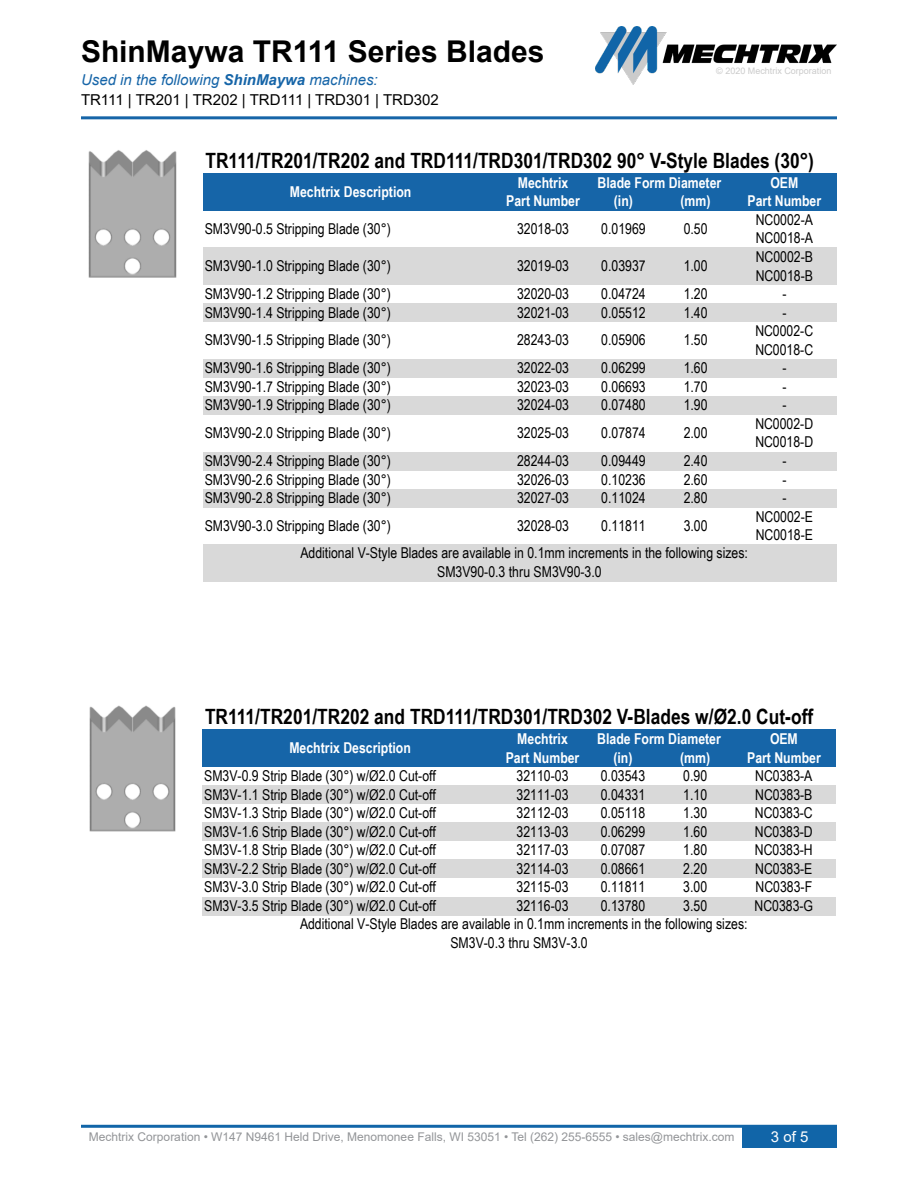
<style>
.page{position:relative;width:918px;height:1188px;background:#fff}
.page>*{position:absolute;margin:0;border:0;box-sizing:border-box;transform-origin:0 0}
.t1{font:700 30px "Arial";color:#000}
.t2{font:700 21px "Arial Narrow";color:#000}
.t3{font:15px/18.6px "Arial Narrow";color:#000;text-align:center}
.t4{font:700 15px "Arial Narrow";color:#fff}
.t5{font:15px/20px "Arial";color:#000}
.t6{font:15px "Arial";color:#fff}
.t7{font:12px "Arial";color:#939598}
.t8{font:9px "Arial";color:#cbcbcb}
.s1{font-style:italic;color:#1665a8}
.s2{font-weight:700;font-style:italic;color:#1665a8}
</style>
<div class="page">
<img style="left:596px;top:26px;width:241px;height:59px">
<hr style="left:81px;top:116px;width:756px;height:3px;background:#1665a8">
<div style="left:742px;top:1125px;width:95px;height:23px;background:#1165a8"></div>
<hr style="left:81px;top:1125px;width:756px;height:3px;background:#1165a8">
<div style="left:203px;top:174px;width:634px;height:37px;background:#1665a8"></div>
<div style="left:203px;top:248px;width:634px;height:37px;background:#d9d9d9"></div>
<div style="left:203px;top:303px;width:634px;height:19px;background:#d9d9d9"></div>
<div style="left:203px;top:359px;width:634px;height:19px;background:#d9d9d9"></div>
<div style="left:203px;top:396px;width:634px;height:19px;background:#d9d9d9"></div>
<div style="left:203px;top:452px;width:634px;height:18px;background:#d9d9d9"></div>
<div style="left:203px;top:489px;width:634px;height:19px;background:#d9d9d9"></div>
<div style="left:203px;top:544px;width:634px;height:38px;background:#d9d9d9"></div>
<div style="left:202px;top:730px;width:634px;height:37px;background:#1665a8"></div>
<div style="left:202px;top:785px;width:634px;height:19px;background:#d9d9d9"></div>
<div style="left:202px;top:823px;width:634px;height:18px;background:#d9d9d9"></div>
<div style="left:202px;top:860px;width:634px;height:18px;background:#d9d9d9"></div>
<div style="left:202px;top:897px;width:634px;height:18px;background:#d9d9d9"></div>
<img style="left:88px;top:150px;width:89px;height:128px">
<img style="left:89px;top:705px;width:87px;height:127px">
<h1 class="t1" style="left:81px;top:40px;width:465px">ShinMaywa TR111 Series Blades</h1>
<p class="t5" style="left:81px;top:71px;width:359px"><span class="s1">Used in the following</span> <span class="s2">ShinMaywa</span> <span class="s1">machines:<br></span>TR111 | TR201 | TR202 | TRD111 | TRD301 | TRD302</p>
<p class="t8" style="left:716px;top:67px;width:117px">© 2020 Mechtrix Corporation</p>
<h2 class="t2" style="left:205px;top:153px;width:610px">TR111/TR201/TR202 and TRD111/TRD301/TRD302 90° V-Style Blades (30°)</h2>
<p class="t4" style="left:518px;top:177px;width:52px">Mechtrix</p>
<p class="t4" style="left:770px;top:177px;width:29px">OEM</p>
<p class="t4" style="left:506px;top:195px;width:75px">Part Number</p>
<p class="t4" style="left:614px;top:195px;width:21px">(in)</p>
<p class="t4" style="left:680px;top:195px;width:32px">(mm)</p>
<p class="t4" style="left:748px;top:195px;width:75px">Part Number</p>
<p class="t3" style="left:756px;top:212px;width:59px;text-align:justify">NC0002-A NC0018-A NC0002-B NC0018-B</p>
<p class="t3" style="left:205px;top:286px;width:188px">SM3V90-1.2 Stripping Blade (30°)</p>
<p class="t3" style="left:517px;top:286px;width:53px">32020-03</p>
<p class="t3" style="left:601px;top:286px;width:46px">0.04724</p>
<p class="t3" style="left:684px;top:286px;width:25px">1.20</p>
<p class="t3" style="left:782px;top:286px;width:6px">-</p>
<p class="t3" style="left:205px;top:304px;width:188px">SM3V90-1.4 Stripping Blade (30°)</p>
<p class="t3" style="left:517px;top:304px;width:53px">32021-03</p>
<p class="t3" style="left:601px;top:304px;width:46px">0.05512</p>
<p class="t3" style="left:684px;top:304px;width:25px">1.40</p>
<p class="t4" style="left:598px;top:177px;width:125px">Blade Form Diameter</p>
<p class="t4" style="left:290px;top:186px;width:123px">Mechtrix Description</p>
<p class="t3" style="left:205px;top:221px;width:188px">SM3V90-0.5 Stripping Blade (30°)</p>
<p class="t3" style="left:205px;top:258px;width:188px">SM3V90-1.0 Stripping Blade (30°)</p>
<p class="t3" style="left:517px;top:221px;width:53px">32018-03</p>
<p class="t3" style="left:601px;top:221px;width:46px">0.01969</p>
<p class="t3" style="left:684px;top:221px;width:25px">0.50</p>
<p class="t3" style="left:601px;top:258px;width:46px">0.03937</p>
<p class="t3" style="left:684px;top:258px;width:25px">1.00</p>
<p class="t3" style="left:517px;top:258px;width:53px">32019-03</p>
<p class="t3" style="left:755px;top:304px;width:59px">-<br>NC0002-C<br>NC0018-C</p>
<p class="t3" style="left:205px;top:332px;width:188px">SM3V90-1.5 Stripping Blade (30°)</p>
<p class="t3" style="left:517px;top:332px;width:53px">28243-03</p>
<p class="t3" style="left:601px;top:332px;width:46px">0.05906</p>
<p class="t3" style="left:684px;top:332px;width:25px">1.50</p>
<p class="t3" style="left:205px;top:360px;width:188px">SM3V90-1.6 Stripping Blade (30°)</p>
<p class="t3" style="left:517px;top:360px;width:53px">32022-03</p>
<p class="t3" style="left:601px;top:360px;width:46px">0.06299</p>
<p class="t3" style="left:684px;top:360px;width:25px">1.60</p>
<p class="t3" style="left:782px;top:360px;width:6px">-</p>
<p class="t3" style="left:205px;top:379px;width:188px">SM3V90-1.7 Stripping Blade (30°)</p>
<p class="t3" style="left:517px;top:379px;width:53px">32023-03</p>
<p class="t3" style="left:601px;top:379px;width:46px">0.06693</p>
<p class="t3" style="left:684px;top:379px;width:25px">1.70</p>
<p class="t3" style="left:782px;top:379px;width:6px">-</p>
<p class="t3" style="left:205px;top:397px;width:188px">SM3V90-1.9 Stripping Blade (30°)</p>
<p class="t3" style="left:517px;top:397px;width:53px">32024-03</p>
<p class="t3" style="left:601px;top:397px;width:46px">0.07480</p>
<p class="t3" style="left:684px;top:397px;width:25px">1.90</p>
<p class="t3" style="left:755px;top:397px;width:59px">-<br>NC0002-D<br>NC0018-D</p>
<p class="t3" style="left:205px;top:425px;width:188px">SM3V90-2.0 Stripping Blade (30°)</p>
<p class="t3" style="left:517px;top:425px;width:53px">32025-03</p>
<p class="t3" style="left:601px;top:425px;width:46px">0.07874</p>
<p class="t3" style="left:684px;top:425px;width:25px">2.00</p>
<p class="t3" style="left:205px;top:453px;width:188px">SM3V90-2.4 Stripping Blade (30°)</p>
<p class="t3" style="left:517px;top:453px;width:53px">28244-03</p>
<p class="t3" style="left:601px;top:453px;width:46px">0.09449</p>
<p class="t3" style="left:684px;top:453px;width:25px">2.40</p>
<p class="t3" style="left:782px;top:453px;width:6px">-</p>
<p class="t3" style="left:205px;top:471px;width:188px">SM3V90-2.6 Stripping Blade (30°)</p>
<p class="t3" style="left:517px;top:471px;width:53px">32026-03</p>
<p class="t3" style="left:601px;top:471px;width:46px">0.10236</p>
<p class="t3" style="left:684px;top:471px;width:25px">2.60</p>
<p class="t3" style="left:782px;top:471px;width:6px">-</p>
<p class="t3" style="left:205px;top:490px;width:188px">SM3V90-2.8 Stripping Blade (30°)</p>
<p class="t3" style="left:517px;top:490px;width:53px">32027-03</p>
<p class="t3" style="left:601px;top:490px;width:46px">0.11024</p>
<p class="t3" style="left:684px;top:490px;width:25px">2.80</p>
<p class="t3" style="left:756px;top:490px;width:59px">-<br>NC0002-E<br>NC0018-E</p>
<p class="t3" style="left:205px;top:517px;width:188px">SM3V90-3.0 Stripping Blade (30°)</p>
<p class="t3" style="left:517px;top:517px;width:53px">32028-03</p>
<p class="t3" style="left:601px;top:517px;width:46px">0.11811</p>
<p class="t3" style="left:684px;top:517px;width:25px">3.00</p>
<p class="t3" style="left:437px;top:545px;width:312px;text-align:left;text-indent:-137px">Additional V-Style Blades are available in 0.1mm increments in the following sizes:<br>SM3V90-0.3 thru SM3V90-3.0</p>
<h2 class="t2" style="left:205px;top:709px;width:610px">TR111/TR201/TR202 and TRD111/TRD301/TRD302 V-Blades w/Ø2.0 Cut-off</h2>
<p class="t4" style="left:517px;top:733px;width:52px">Mechtrix</p>
<p class="t4" style="left:770px;top:733px;width:29px">OEM</p>
<p class="t4" style="left:506px;top:752px;width:75px">Part Number</p>
<p class="t4" style="left:613px;top:752px;width:21px">(in)</p>
<p class="t4" style="left:680px;top:752px;width:32px">(mm)</p>
<p class="t4" style="left:747px;top:752px;width:75px">Part Number</p>
<p class="t3" style="left:204px;top:768px;width:233px">SM3V-0.9 Strip Blade (30°) w/Ø2.0 Cut-off</p>
<p class="t3" style="left:517px;top:768px;width:53px">32110-03</p>
<p class="t3" style="left:601px;top:768px;width:46px">0.03543</p>
<p class="t3" style="left:683px;top:768px;width:25px">0.90</p>
<p class="t3" style="left:755px;top:768px;width:59px">NC0383-A</p>
<p class="t3" style="left:204px;top:786px;width:233px">SM3V-1.1 Strip Blade (30°) w/Ø2.0 Cut-off</p>
<p class="t3" style="left:517px;top:786px;width:53px">32111-03</p>
<p class="t3" style="left:601px;top:786px;width:46px">0.04331</p>
<p class="t3" style="left:683px;top:786px;width:25px">1.10</p>
<p class="t3" style="left:755px;top:786px;width:59px">NC0383-B</p>
<p class="t3" style="left:204px;top:805px;width:233px">SM3V-1.3 Strip Blade (30°) w/Ø2.0 Cut-off</p>
<p class="t3" style="left:517px;top:805px;width:53px">32112-03</p>
<p class="t3" style="left:601px;top:805px;width:46px">0.05118</p>
<p class="t3" style="left:683px;top:805px;width:25px">1.30</p>
<p class="t3" style="left:755px;top:805px;width:59px">NC0383-C</p>
<p class="t3" style="left:204px;top:824px;width:233px">SM3V-1.6 Strip Blade (30°) w/Ø2.0 Cut-off</p>
<p class="t3" style="left:517px;top:824px;width:53px">32113-03</p>
<p class="t3" style="left:601px;top:824px;width:46px">0.06299</p>
<p class="t3" style="left:683px;top:824px;width:25px">1.60</p>
<p class="t3" style="left:755px;top:824px;width:59px">NC0383-D</p>
<p class="t3" style="left:204px;top:842px;width:233px">SM3V-1.8 Strip Blade (30°) w/Ø2.0 Cut-off</p>
<p class="t3" style="left:517px;top:842px;width:53px">32117-03</p>
<p class="t3" style="left:601px;top:842px;width:46px">0.07087</p>
<p class="t3" style="left:683px;top:842px;width:25px">1.80</p>
<p class="t3" style="left:755px;top:842px;width:59px">NC0383-H</p>
<p class="t3" style="left:204px;top:861px;width:233px">SM3V-2.2 Strip Blade (30°) w/Ø2.0 Cut-off</p>
<p class="t3" style="left:517px;top:861px;width:53px">32114-03</p>
<p class="t3" style="left:601px;top:861px;width:46px">0.08661</p>
<p class="t3" style="left:683px;top:861px;width:25px">2.20</p>
<p class="t3" style="left:755px;top:861px;width:59px">NC0383-E</p>
<p class="t3" style="left:204px;top:879px;width:233px">SM3V-3.0 Strip Blade (30°) w/Ø2.0 Cut-off</p>
<p class="t3" style="left:517px;top:879px;width:53px">32115-03</p>
<p class="t3" style="left:601px;top:879px;width:46px">0.11811</p>
<p class="t3" style="left:683px;top:879px;width:25px">3.00</p>
<p class="t3" style="left:756px;top:879px;width:58px">NC0383-F</p>
<p class="t3" style="left:204px;top:898px;width:233px">SM3V-3.5 Strip Blade (30°) w/Ø2.0 Cut-off</p>
<p class="t3" style="left:517px;top:898px;width:53px">32116-03</p>
<p class="t3" style="left:601px;top:898px;width:46px">0.13780</p>
<p class="t3" style="left:683px;top:898px;width:25px">3.50</p>
<p class="t3" style="left:755px;top:898px;width:60px">NC0383-G</p>
<p class="t4" style="left:597px;top:733px;width:125px">Blade Form Diameter</p>
<p class="t4" style="left:289px;top:742px;width:123px">Mechtrix Description</p>
<p class="t3" style="left:451px;top:916px;width:299px;text-align:left;text-indent:-150px">Additional V-Style Blades are available in 0.1mm increments in the following sizes:<br>SM3V-0.3 thru SM3V-3.0</p>
<p class="t7" style="left:89px;top:1132px;width:647px">Mechtrix Corporation • W147 N9461 Held Drive, Menomonee Falls, WI 53051 • Tel (262) 255-6555 • sales@mechtrix.com</p>
<p class="t6" style="left:771px;top:1131px;width:39px">3of5</p>
</div>
